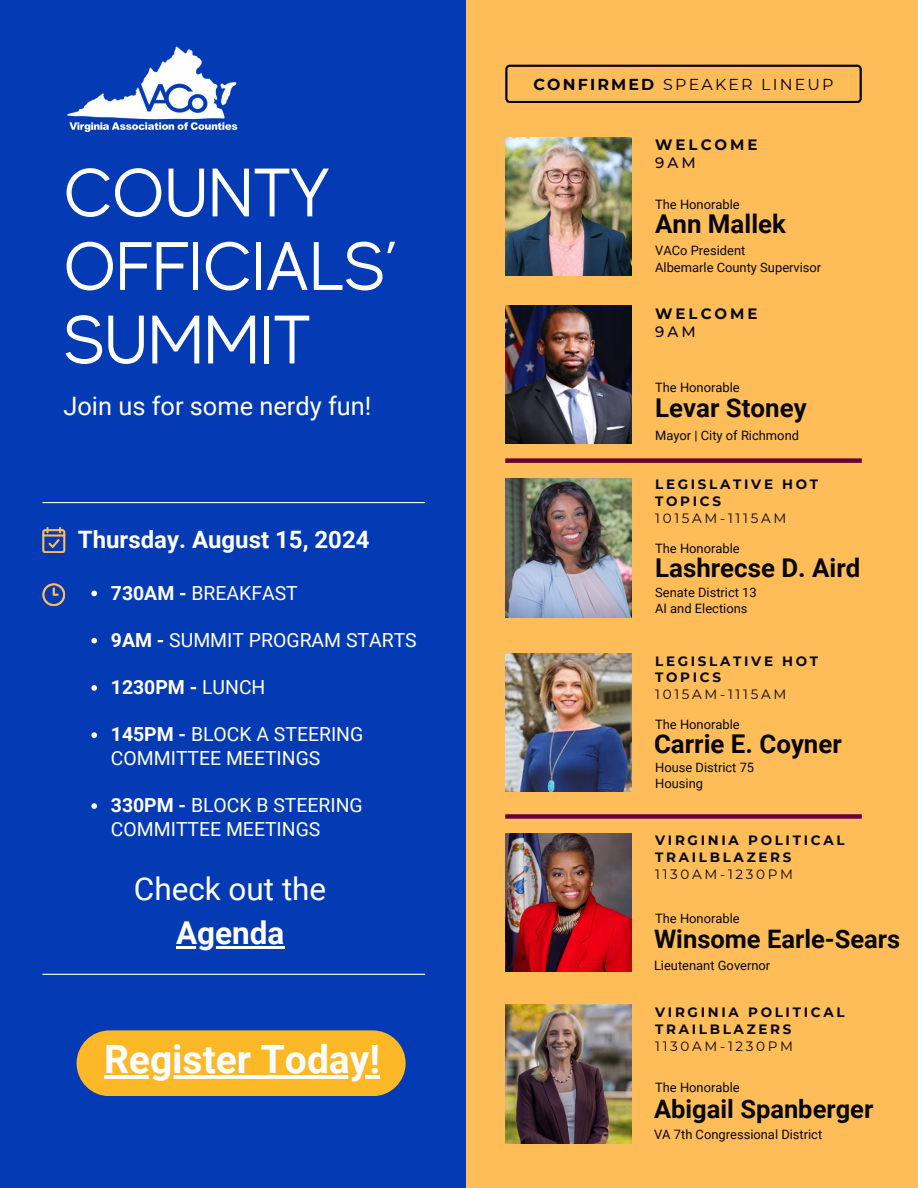
<style>
.page{position:relative;width:918px;height:1188px;background:#043bb4}
.page>*{position:absolute;margin:0;border:0;box-sizing:border-box;transform-origin:0 0}
.t1{font:68.25px/73.5px "MADE Evolve Sans";color:#fff}
.t2{font:700 39px "Roboto";color:#fff}
.t3{font:31.5px "Roboto";color:#fff}
.t4{font:700 31.5px "Roboto";color:#fff}
.t5{font:700 25.95px "Roboto";color:#070707}
.t6{font:700 25.5px "Roboto";color:#070707}
.t7{font:25.35px "Roboto";color:#fff}
.t8{font:700 24px "Roboto";color:#fff}
.t9{font:19.35px/23.7px "Roboto";color:#fff}
.t10{font:700 19.35px "Roboto";color:#fff}
.t11{font:15.9px "Montserrat";letter-spacing:.14em;color:#000}
.t12{font:700 15px "Montserrat";letter-spacing:.2em;color:#070707}
.t13{font:500 15px "Montserrat";letter-spacing:.2em;color:#070707}
.t14{font:700 13.5px/16.8px "Montserrat";letter-spacing:.2em;color:#070707}
.t15{font:13.5px "Montserrat";letter-spacing:.2em;color:#070707}
.t16{font:12.9px "Roboto";color:#070707}
.s1{font-weight:700}
.s2{font-weight:400}
</style>
<div class="page">
<div style="left:467px;top:0;width:451px;height:1188px;background:#ffbd59"></div>
<svg style="left:505px;top:65px;width:357px;height:38px"></svg>
<svg style="left:42px;top:527px;width:23px;height:26px"></svg>
<svg style="left:42px;top:583px;width:23px;height:23px"></svg>
<hr style="left:43px;top:974px;width:382px;height:1px;background:#fff">
<hr style="left:43px;top:502px;width:382px;height:1px;background:#fff">
<img style="left:505px;top:137px;width:126px;height:139px">
<img style="left:505px;top:306px;width:126px;height:138px">
<img style="left:505px;top:479px;width:126px;height:138px">
<img style="left:505px;top:654px;width:126px;height:138px">
<img style="left:505px;top:833px;width:126px;height:138px">
<img style="left:505px;top:1005px;width:126px;height:138px">
<img style="left:67px;top:46px;width:171px;height:86px">
<div style="left:505px;top:458px;width:357px;height:5px;background:#67003c"></div>
<div style="left:505px;top:814px;width:357px;height:5px;background:#67003c"></div>
<div style="left:77px;top:1030px;width:329px;height:66px;background:#fdb827;border-radius:33px"></div>
<hr style="left:104px;top:1076px;width:276px;height:3px;background:#fff">
<svg style="left:91px;top:591px;width:6px;height:5px"></svg>
<svg style="left:91px;top:638px;width:6px;height:5px"></svg>
<svg style="left:91px;top:685px;width:6px;height:6px"></svg>
<svg style="left:91px;top:732px;width:6px;height:6px"></svg>
<svg style="left:91px;top:803px;width:6px;height:6px"></svg>
<hr style="left:176px;top:946px;width:109px;height:2px;background:#fff">
<p class="t1" style="left:64px;top:157px;width:335px">COUNTY<br>OFFICIALS’<br>SUMMIT</p>
<p class="t7" style="left:64px;top:392px;width:309px">Join us for some nerdy fun!</p>
<p class="t8" style="left:78px;top:526px;width:293px">Thursday. August 15, 2024</p>
<p class="t9" style="left:111px;top:581px;width:189px"><span class="s1">730AM -</span> BREAKFAST</p>
<p class="t9" style="left:111px;top:628px;width:307px"><span class="s1">9AM -</span> SUMMIT PROGRAM STARTS</p>
<p class="t10" style="left:111px;top:676px;width:156px">1230PM - <span class="s2">LUNCH</span></p>
<p class="t9" style="left:111px;top:723px;width:254px"><span class="s1">145PM -</span> BLOCK A STEERING<br>COMMITTEE MEETINGS</p>
<p class="t9" style="left:111px;top:794px;width:253px"><span class="s1">330PM -</span> BLOCK B STEERING<br>COMMITTEE MEETINGS</p>
<p class="t3" style="left:134px;top:871px;width:194px">Check out the</p>
<h4 class="t4" style="left:176px;top:915px;width:110px">Agenda</h4>
<h4 class="t2" style="left:104px;top:1037px;width:277px">Register Today!</h4>
<h3 class="t11" style="left:533px;top:75px;width:302px"><span class="s1">CONFIRMED</span> SPEAKER LINEUP</h3>
<p class="t12" style="left:655px;top:136px;width:104px">WELCOME</p>
<p class="t13" style="left:655px;top:154px;width:42px">9AM</p>
<p class="t16" style="left:655px;top:198px;width:86px">The Honorable</p>
<p class="t5" style="left:655px;top:209px;width:132px">Ann Mallek</p>
<p class="t16" style="left:655px;top:243px;width:92px">VACo President</p>
<p class="t16" style="left:655px;top:260px;width:168px">Albemarle County Supervisor</p>
<p class="t12" style="left:655px;top:304px;width:104px">WELCOME</p>
<h4 class="t13" style="left:655px;top:322px;width:42px">9AM</h4>
<p class="t16" style="left:655px;top:380px;width:86px">The Honorable</p>
<p class="t5" style="left:655px;top:393px;width:153px">Levar Stoney</p>
<p class="t16" style="left:655px;top:428px;width:145px">Mayor | City of Richmond</p>
<p class="t14" style="left:655px;top:476px;width:165px">LEGISLATIVE HOT<br>TOPICS</p>
<p class="t15" style="left:655px;top:510px;width:133px">1015AM-1115AM</p>
<p class="t16" style="left:655px;top:541px;width:86px">The Honorable</p>
<p class="t5" style="left:655px;top:553px;width:207px">Lashrecse D. Aird</p>
<h4 class="t16" style="left:655px;top:585px;width:103px">Senate District 13</h4>
<p class="t16" style="left:655px;top:601px;width:94px">AI and Elections</p>
<h4 class="t14" style="left:655px;top:652px;width:165px">LEGISLATIVE HOT<br>TOPICS</h4>
<p class="t15" style="left:655px;top:686px;width:133px">1015AM-1115AM</p>
<p class="t16" style="left:655px;top:717px;width:86px">The Honorable</p>
<p class="t5" style="left:654px;top:729px;width:189px">Carrie E. Coyner</p>
<p class="t16" style="left:655px;top:760px;width:101px">House District 75</p>
<p class="t16" style="left:655px;top:776px;width:49px">Housing</p>
<p class="t14" style="left:655px;top:832px;width:191px">VIRGINIA POLITICAL<br>TRAILBLAZERS</p>
<p class="t15" style="left:655px;top:866px;width:139px">1130AM-1230PM</p>
<p class="t16" style="left:655px;top:911px;width:86px">The Honorable</p>
<h2 class="t6" style="left:654px;top:924px;width:248px">Winsome Earle-Sears</h2>
<p class="t16" style="left:654px;top:958px;width:118px">Lieutenant Governor</p>
<p class="t14" style="left:655px;top:1004px;width:191px">VIRGINIA POLITICAL<br>TRAILBLAZERS</p>
<p class="t15" style="left:655px;top:1038px;width:139px">1130AM-1230PM</p>
<h4 class="t16" style="left:655px;top:1080px;width:86px">The Honorable</h4>
<p class="t6" style="left:654px;top:1095px;width:221px">Abigail Spanberger</p>
<p class="t16" style="left:654px;top:1127px;width:170px">VA 7th Congressional District</p>
</div>
